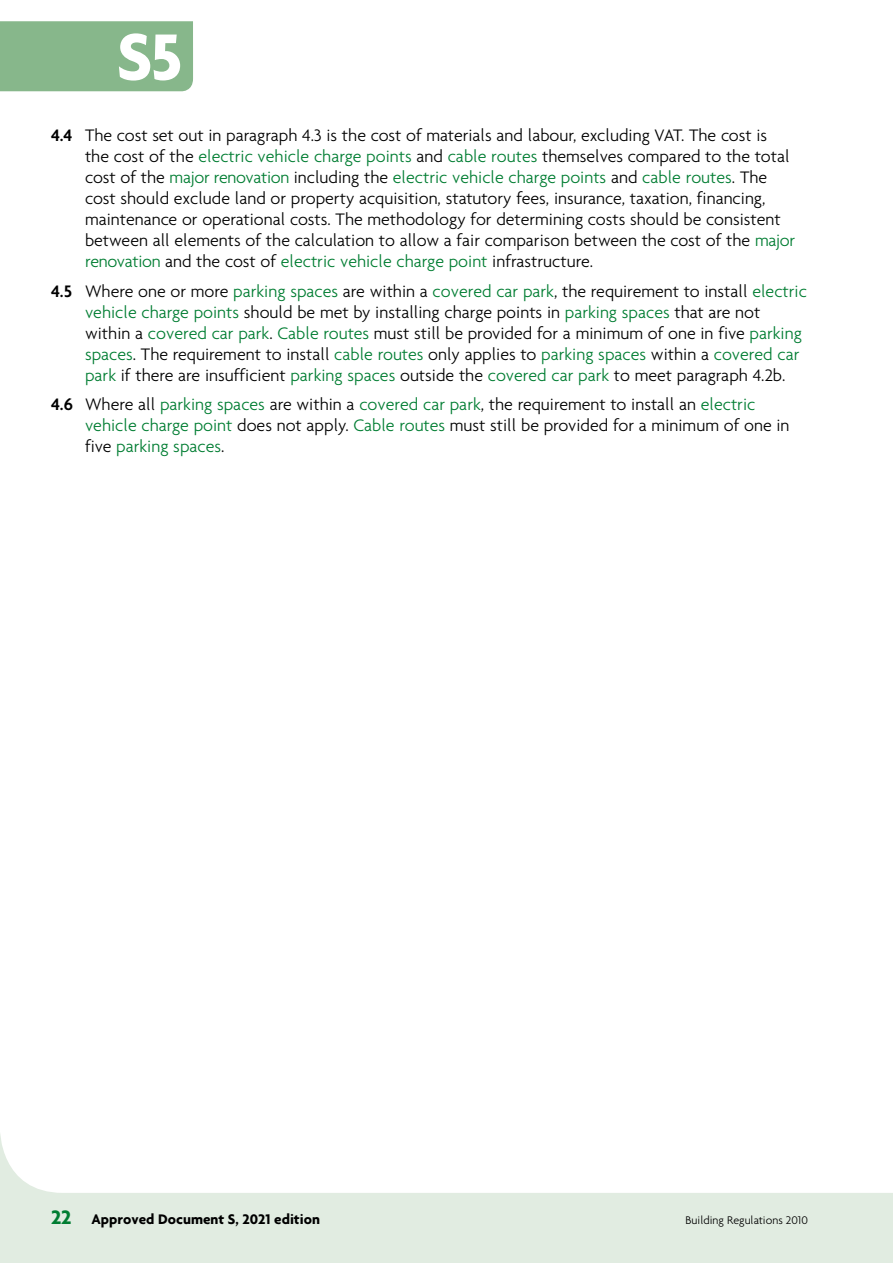
<style>
.page{position:relative;width:893px;height:1263px;background:#fff}
.page>*{position:absolute;margin:0;border:0;box-sizing:border-box;transform-origin:0 0}
.t1{font:700 70.5px "Agenda";color:#fff}
.t2{font:300 18px/21px "Agenda";color:#000}
.t3{font:700 15px "Agenda";color:#000}
.t4{font:300 12px "Agenda";color:#000}
.s1{font-weight:600}
.s2{color:#007d32}
.s3{font-size:21px;color:#007d32}
</style>
<div class="page">
<svg style="left:0;top:1134px;width:893px;height:129px;fill:#e1ece1"></svg>
<div style="left:0;top:21px;width:193px;height:70px;background:#87b78b"></div>
<h1 class="t1" style="left:117px;top:14px;width:67px">S5</h1>
<p class="t2" style="left:85px;top:125px;width:712px;text-indent:-34px"><span class="s1">4.4</span> The cost set out in paragraph 4.3 is the cost of materials and labour, excluding VAT. The cost is the cost of the <span class="s2">electric vehicle charge points</span> and <span class="s2">cable routes</span> themselves compared to the total cost of the <span class="s2">major renovation</span> including the <span class="s2">electric vehicle charge points</span> and <span class="s2">cable routes</span>. The cost should exclude land or property acquisition, statutory fees, insurance, taxation, financing, maintenance or operational costs. The methodology for determining costs should be consistent between all elements of the calculation to allow a fair comparison between the cost of the <span class="s2">major renovation</span> and the cost of <span class="s2">electric vehicle charge point</span> infrastructure.</p>
<p class="t2" style="left:85px;top:280px;width:723px;text-indent:-34px"><span class="s1">4.5</span> Where one or more <span class="s2">parking spaces</span> are within a <span class="s2">covered car park</span>, the requirement to install <span class="s2">electric vehicle charge points</span> should be met by installing charge points in <span class="s2">parking spaces</span> that are not within a <span class="s2">covered car park</span>. <span class="s2">Cable routes</span> must still be provided for a minimum of one in five <span class="s2">parking spaces</span>. The requirement to install <span class="s2">cable routes</span> only applies to <span class="s2">parking spaces</span> within a <span class="s2">covered car park</span> if there are insufficient <span class="s2">parking spaces</span> outside the <span class="s2">covered car park</span> to meet paragraph 4.2b.</p>
<p class="t2" style="left:85px;top:394px;width:706px;text-indent:-34px"><span class="s1">4.6</span> Where all <span class="s2">parking spaces</span> are within a <span class="s2">covered car park</span>, the requirement to install an <span class="s2">electric vehicle charge point</span> does not apply. <span class="s2">Cable routes</span> must still be provided for a minimum of one in five <span class="s2">parking spaces</span>.</p>
<p class="t3" style="left:51px;top:1210px;width:270px"><span class="s3">22</span> Approved Document S, 2021 edition</p>
<p class="t4" style="left:685px;top:1213px;width:124px">Building Regulations 2010</p>
</div>
